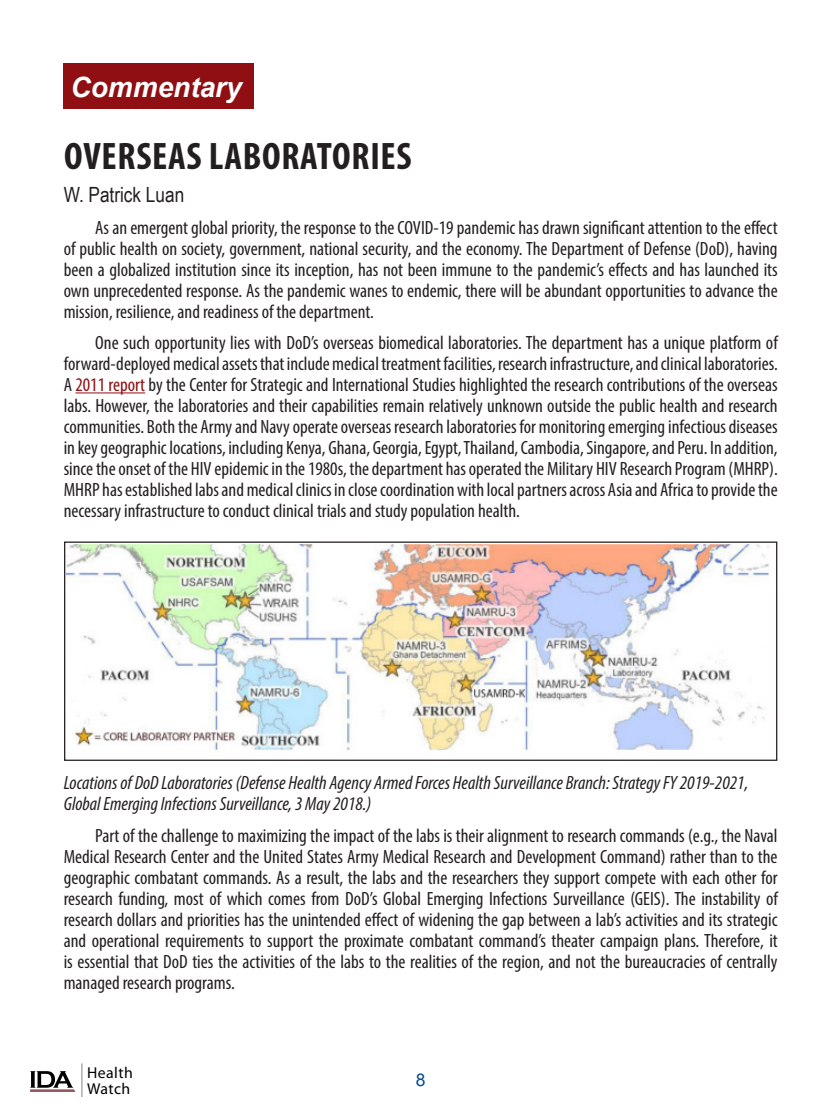
<style>
.page{position:relative;width:840px;height:1120px;background:#fff}
.page>*{position:absolute;margin:0;border:0;box-sizing:border-box;transform-origin:0 0}
.t1{font:700 condensed 38.5px "Myriad Pro";letter-spacing:.02em;color:#231f20}
.t2{font:italic 700 28px "Arial";color:#fff}
.Byline{font:21px "Arial Narrow";color:#231f20}
.P1{font:condensed 19.25px/21px "Myriad Pro";color:#231f20;text-align:justify}
.P1-2{font:italic condensed 19.25px/21px "Myriad Pro";color:#231f20}
.t3{font:17.5px "Arial";color:#014a91}
.t4{font:15.75px/16.3px "Myriad Pro";letter-spacing:.025em;color:#000}
.s1{color:#900f13}
</style>
<div class="page">
<svg style="left:30px;top:1071px;width:45px;height:21px"></svg>
<hr style="left:81px;top:1064px;width:2px;height:32px;background:#a2a29c">
<hr style="left:75px;top:392px;width:70px;height:1px;background:#900f13">
<img style="left:66px;top:544px;width:703px;height:206px">
<div style="left:64px;top:542px;width:713px;height:219px;border:1px solid #231f20"></div>
<div style="left:63px;top:64px;width:191px;height:45px;background:#900f13"></div>
<p class="t2" style="left:71px;top:68px;width:173px">Commentary</p>
<h2 class="t1" style="left:64px;top:132px;width:349px">OVERSEAS LABORATORIES</h2>
<p class="Byline" style="left:64px;top:179px;width:122px">W. Patrick Luan</p>
<p class="P1" style="left:64px;top:216px;width:716px;text-indent:31px">As an emergent global priority, the response to the COVID-19 pandemic has drawn significant attention to the effect of public health on society, government, national security, and the economy. The Department of Defense (DoD), having been a globalized institution since its inception, has not been immune to the pandemic’s effects and has launched its own unprecedented response. As the pandemic wanes to endemic, there will be abundant opportunities to advance the mission, resilience, and readiness of the department.</p>
<p class="P1" style="left:64px;top:332px;width:716px;text-indent:31px">One such opportunity lies with DoD’s overseas biomedical laboratories. The department has a unique platform of forward-deployed medical assets that include medical treatment facilities, research infrastructure, and clinical laboratories.<br>A <span class="s1">2011 report</span> by the Center for Strategic and International Studies highlighted the research contributions of the overseas labs. However, the laboratories and their capabilities remain relatively unknown outside the public health and research communities. Both the Army and Navy operate overseas research laboratories for monitoring emerging infectious diseases in key geographic locations, including Kenya, Ghana, Georgia, Egypt, Thailand, Cambodia, Singapore, and Peru. In addition, since the onset of the HIV epidemic in the 1980s, the department has operated the Military HIV Research Program (MHRP).<br>MHRP has established labs and medical clinics in close coordination with local partners across Asia and Africa to provide the necessary infrastructure to conduct clinical trials and study population health.</p>
<p class="P1-2" style="left:64px;top:772px;width:686px">Locations of DoD Laboratories (Defense Health Agency Armed Forces Health Surveillance Branch: Strategy FY 2019-2021,<br>Global Emerging Infections Surveillance, 3 May 2018.)</p>
<p class="P1" style="left:64px;top:825px;width:716px;text-indent:31px">Part of the challenge to maximizing the impact of the labs is their alignment to research commands (e.g., the Naval Medical Research Center and the United States Army Medical Research and Development Command) rather than to the geographic combatant commands. As a result, the labs and the researchers they support compete with each other for research funding, most of which comes from DoD’s Global Emerging Infections Surveillance (GEIS). The instability of research dollars and priorities has the unintended effect of widening the gap between a lab’s activities and its strategic and operational requirements to support the proximate combatant command’s theater campaign plans. Therefore, it is essential that DoD ties the activities of the labs to the realities of the region, and not the bureaucracies of centrally managed research programs.</p>
<p class="t4" style="left:87px;top:1065px;width:47px">Health<br>Watch</p>
<p class="t3" style="left:416px;top:1068px;width:11px">8</p>
</div>
